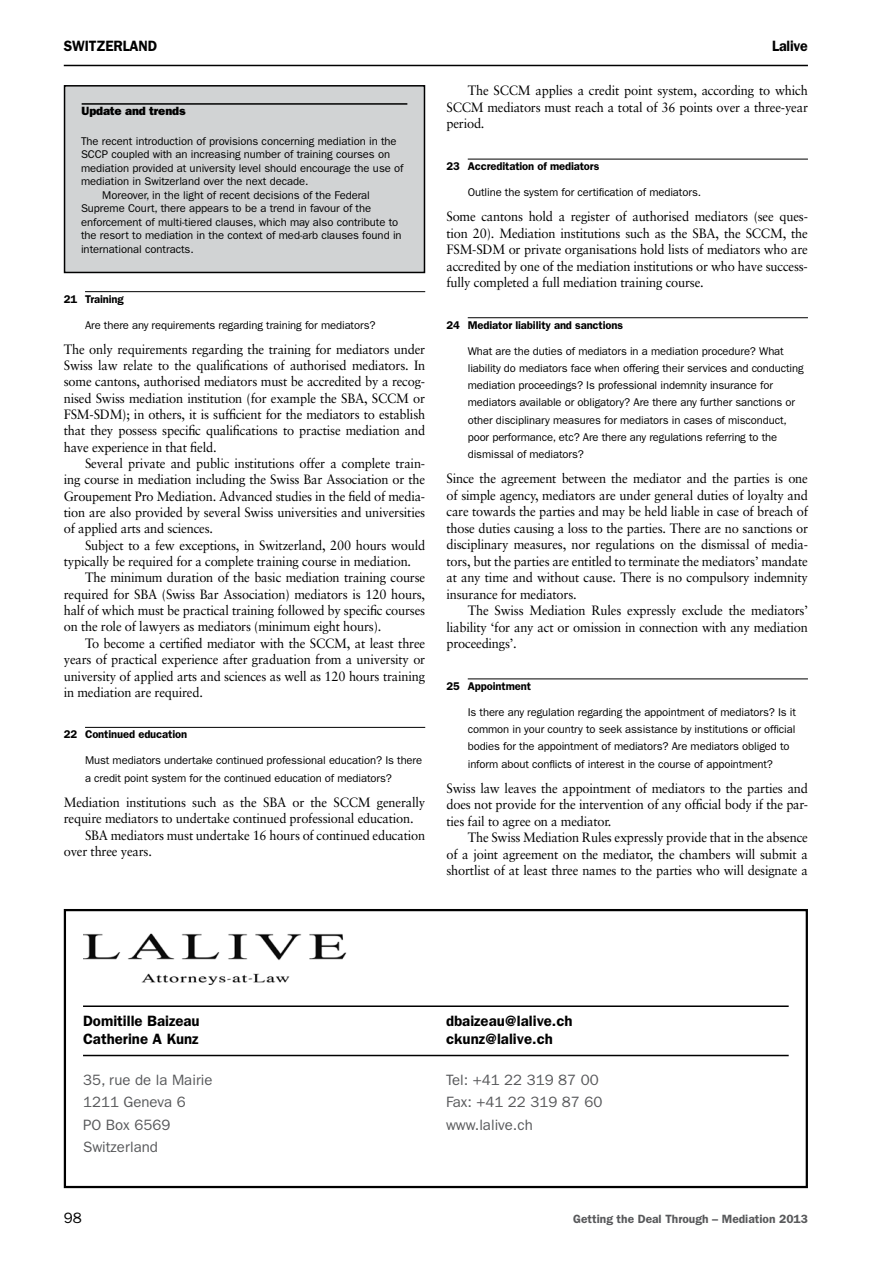
<style>
.page{position:relative;width:893px;height:1263px;background:#fff}
.page>*{position:absolute;margin:0;border:0;box-sizing:border-box;transform-origin:0 0}
.t1{font:15px "Franklin Gothic";color:#58595b}
.t2{font:600 15px "Franklin Gothic";color:#000}
.t3{font:600 15px "Franklin Gothic";color:#000;scale:.95 1}
.t4{font:15px "Franklin Gothic";color:#000}
.t5{font:13.5px/16.5px "Sabon";letter-spacing:-.015em;color:#000;text-align:justify;scale:.95 1}
.t6{font:600 12px "Franklin Gothic";color:#58595b}
.t7{font:800 12px "Franklin Gothic";letter-spacing:-.01em;color:#000}
.t8{font:11.25px/17.2px "Franklin Gothic";letter-spacing:-.01em;color:#000}
.t9{font:600 11.25px "Franklin Gothic";letter-spacing:-.01em;color:#000}
</style>
<div class="page">
<hr style="left:64px;top:65px;width:744px;height:1px;background:#000">
<hr style="left:85px;top:291px;width:340px;height:1px;background:#000">
<hr style="left:85px;top:727px;width:340px;height:1px;background:#000">
<hr style="left:468px;top:159px;width:340px;height:1px;background:#000">
<hr style="left:468px;top:317px;width:340px;height:1px;background:#000">
<hr style="left:468px;top:678px;width:340px;height:1px;background:#000">
<hr style="left:83px;top:1005px;width:706px;height:2px;background:#000">
<hr style="left:83px;top:1055px;width:706px;height:1px;background:#000">
<img style="left:83px;top:933px;width:264px;height:52px">
<div style="left:64px;top:909px;width:744px;height:279px;border:2px solid #000"></div>
<div style="left:65px;top:86px;width:359px;height:186px;background:#d1d3d4"></div>
<div style="left:64px;top:85px;width:361px;height:188px;border:2px solid #000"></div>
<hr style="left:82px;top:103px;width:325px;height:2px;background:#000">
<p class="t3" style="left:64px;top:37px;width:427px">Switzerland L</p>
<p class="t3" style="left:779px;top:37px;width:32px">alive</p>
<p class="t7" style="left:82px;top:104px;width:105px">Update and trends</p>
<p class="t8" style="left:81px;top:132px;width:317px">The recent introduction of provisions concerning mediation in the</p>
<p class="t8" style="left:81px;top:146px;width:311px">SCCP coupled with an increasing number of training courses on</p>
<p class="t8" style="left:81px;top:159px;width:324px">mediation provided at university level should encourage the use of</p>
<p class="t8" style="left:81px;top:173px;width:229px">mediation in Switzerland over the next decade.</p>
<p class="t8" style="left:102px;top:186px;width:269px">Moreover, in the light of recent decisions of the Federal</p>
<p class="t8" style="left:81px;top:200px;width:292px">Supreme Court, there appears to be a trend in favour of the</p>
<p class="t8" style="left:81px;top:213px;width:319px">enforcement of multi-tiered clauses, which may also contribute to</p>
<p class="t8" style="left:81px;top:227px;width:322px">the resort to mediation in the context of med-arb clauses found in</p>
<p class="t8" style="left:81px;top:240px;width:114px">international contracts.</p>
<p class="t9" style="left:64px;top:292px;width:62px">21 Training</p>
<p class="t8" style="left:85px;top:316px;width:292px">Are there any requirements regarding training for mediators?</p>
<p class="t5" style="left:64px;top:340px;width:382px">The only requirements regarding the training for mediators under Swiss law relate to the qualifications of authorised mediators. In some cantons, authorised mediators must be accredited by a recog&shy;nised Swiss mediation institution (for example the SBA, SCCM or FSM-SDM); in others, it is sufficient for the mediators to establish that they possess specific qualifications to practise mediation and have experience in that field.</p>
<p class="t5" style="left:64px;top:455px;width:382px;text-indent:21px">Several private and public institutions offer a complete train&shy;ing course in mediation including the Swiss Bar Association or the Groupement Pro Mediation. Advanced studies in the field of media&shy;tion are also provided by several Swiss universities and universities of applied arts and sciences.</p>
<p class="t5" style="left:64px;top:537px;width:382px;text-indent:21px">Subject to a few exceptions, in Switzerland, 200 hours would typically be required for a complete training course in mediation.</p>
<p class="t5" style="left:64px;top:569px;width:382px;text-indent:21px">The minimum duration of the basic mediation training course required for SBA (Swiss Bar Association) mediators is 120 hours, half of which must be practical training followed by specific courses on the role of lawyers as mediators (minimum eight hours).</p>
<p class="t5" style="left:64px;top:635px;width:382px;text-indent:21px">To become a certified mediator with the SCCM, at least three years of practical experience after graduation from a university or university of applied arts and sciences as well as 120 hours training in mediation are required.</p>
<p class="t9" style="left:64px;top:728px;width:125px">22 Continued education</p>
<p class="t8" style="left:85px;top:752px;width:339px">Must mediators undertake continued professional education? Is there a credit point system for the continued education of mediators?</p>
<p class="t5" style="left:64px;top:793px;width:382px">Mediation institutions such as the SBA or the SCCM generally</p>
<p class="t5" style="left:64px;top:810px;width:370px">require mediators to undertake continued professional education.</p>
<p class="t5" style="left:85px;top:826px;width:360px">SBA mediators must undertake 16 hours of continued education</p>
<p class="t5" style="left:64px;top:843px;width:94px">over three years.</p>
<p class="t5" style="left:446px;top:82px;width:382px;text-indent:21px">The SCCM applies a credit point system, according to which SCCM mediators must reach a total of 36 points over a three-year period.</p>
<p class="t9" style="left:446px;top:160px;width:154px">23 Accreditation of mediators</p>
<p class="t8" style="left:468px;top:184px;width:235px">Outline the system for certification of mediators.</p>
<p class="t5" style="left:446px;top:208px;width:382px">Some cantons hold a register of authorised mediators (see ques&shy;tion 20). Mediation institutions such as the SBA, the SCCM, the FSM-SDM or private organisations hold lists of mediators who are accredited by one of the mediation institutions or who have success&shy;fully completed a full mediation training course.</p>
<p class="t9" style="left:446px;top:318px;width:178px">24 Mediator liability and sanctions</p>
<p class="t8" style="left:468px;top:342px;width:337px">What are the duties of mediators in a mediation procedure? What liability do mediators face when offering their services and conducting mediation proceedings? Is professional indemnity insurance for mediators available or obligatory? Are there any further sanctions or other disciplinary measures for mediators in cases of misconduct, poor performance, etc? Are there any regulations referring to the dismissal of mediators?</p>
<p class="t5" style="left:446px;top:470px;width:382px">Since the agreement between the mediator and the parties is one of simple agency, mediators are under general duties of loyalty and care towards the parties and may be held liable in case of breach of those duties causing a loss to the parties. There are no sanctions or disciplinary measures, nor regulations on the dismissal of media&shy;tors, but the parties are entitled to terminate the mediators’ mandate at any time and without cause. There is no compulsory indemnity insurance for mediators.</p>
<p class="t5" style="left:446px;top:602px;width:382px;text-indent:21px">The Swiss Mediation Rules expressly exclude the mediators’ liability ‘for any act or omission in connection with any mediation proceedings’.</p>
<p class="t9" style="left:446px;top:679px;width:86px">25 Appointment</p>
<p class="t8" style="left:468px;top:703px;width:330px">Is there any regulation regarding the appointment of mediators? Is it common in your country to seek assistance by institutions or official bodies for the appointment of mediators? Are mediators obliged to inform about conflicts of interest in the course of appointment?</p>
<p class="t5" style="left:446px;top:779px;width:382px">Swiss law leaves the appointment of mediators to the parties and does not provide for the intervention of any official body if the par&shy;ties fail to agree on a mediator.</p>
<p class="t5" style="left:446px;top:829px;width:382px;text-indent:21px">The Swiss Mediation Rules expressly provide that in the absence of a joint agreement on the mediator, the chambers will submit a shortlist of at least three names to the parties who will designate a</p>
<p class="t2" style="left:83px;top:1012px;width:118px">Domitille Baizeau</p>
<p class="t2" style="left:446px;top:1012px;width:128px">dbaizeau@lalive.ch</p>
<p class="t2" style="left:83px;top:1030px;width:117px">Catherine A Kunz</p>
<p class="t2" style="left:446px;top:1030px;width:108px">ckunz@lalive.ch</p>
<p class="t1" style="left:83px;top:1071px;width:131px">35, rue de la Mairie</p>
<p class="t1" style="left:446px;top:1071px;width:154px">Tel: +41 22 319 87 00</p>
<p class="t1" style="left:83px;top:1093px;width:104px">1211 Geneva 6</p>
<p class="t1" style="left:446px;top:1093px;width:158px">Fax: +41 22 319 87 60</p>
<p class="t1" style="left:83px;top:1116px;width:89px">PO Box 6569</p>
<p class="t1" style="left:446px;top:1116px;width:88px">www.lalive.ch</p>
<p class="t1" style="left:83px;top:1138px;width:76px">Switzerland</p>
<p class="t4" style="left:64px;top:1209px;width:19px">98</p>
<p class="t6" style="left:573px;top:1212px;width:236px">Getting the Deal Through – Mediation 2013</p>
</div>
